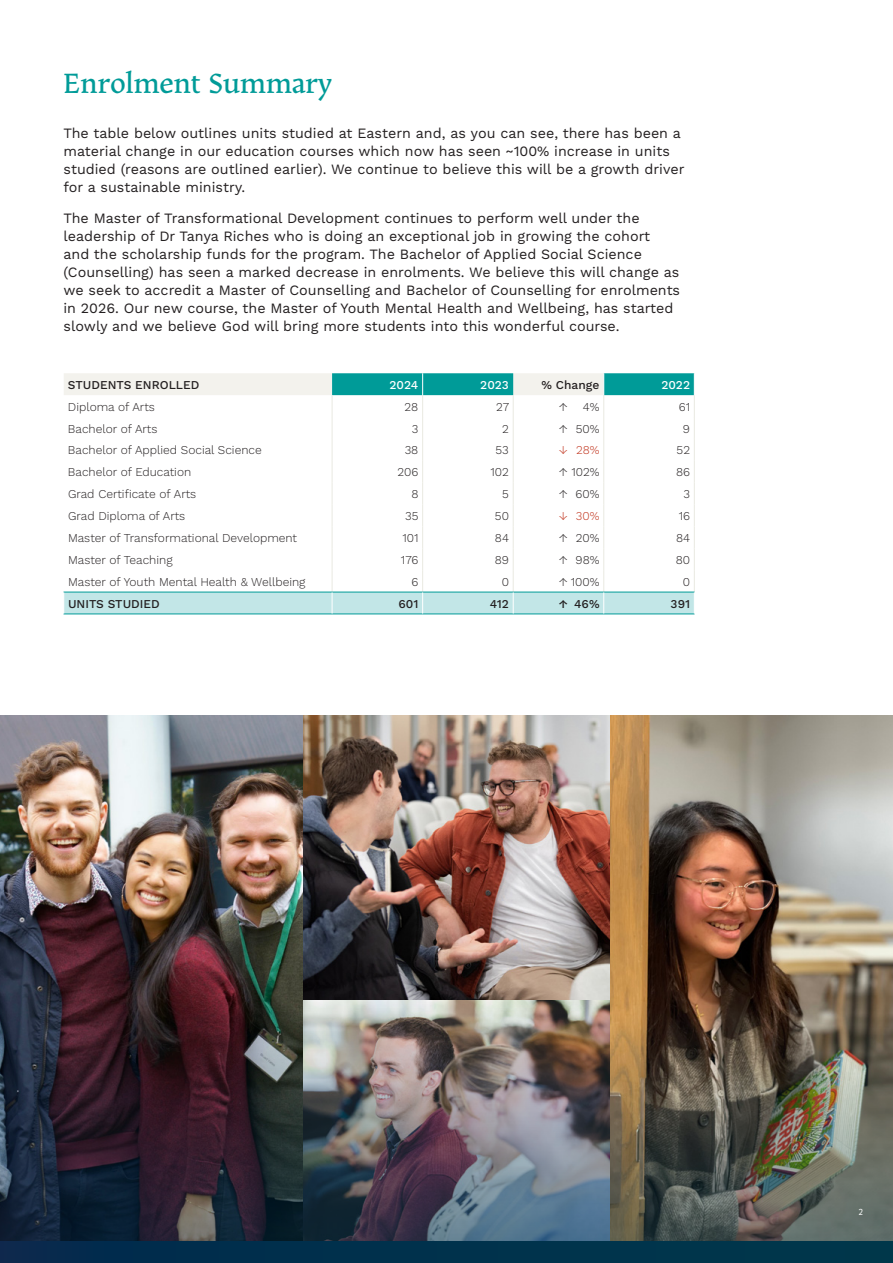
<style>
.page{position:relative;width:893px;height:1263px;background:#fff}
.page>*{position:absolute;margin:0;border:0;box-sizing:border-box;transform-origin:0 0}
.t1{font:600 33px "Karol";color:#009b98}
.t2{font:14.25px/18px "Work Sans";color:#231f20}
.t3{font:300 12px "Work Sans";color:#231f20}
.t4{font:500 12px "Work Sans";color:#231f20}
.t5{font:500 12px "Work Sans";color:#fff}
.t6{font:300 12px "Work Sans";color:#c0311a}
.t7{font:10.5px "Karol Sans";color:#fff}
</style>
<div class="page">
<img style="left:0;top:716px;width:893px;height:526px">
<div style="left:0;top:1242px;width:893px;height:21px;background:#00324c"></div>
<svg style="left:63px;top:373px;width:632px;height:241px"></svg>
<h1 class="t1" style="left:64px;top:62px;width:270px">Enrolment Summary</h1>
<p class="t2" style="left:64px;top:125px;width:622px">The table below outlines units studied at Eastern and, as you can see, there has been a material change in our education courses which now has seen ~100% increase in units studied (reasons are outlined earlier). We continue to believe this will be a growth driver for a sustainable ministry.</p>
<p class="t2" style="left:64px;top:210px;width:618px">The Master of Transformational Development continues to perform well under the leadership of Dr Tanya Riches who is doing an exceptional job in growing the cohort<br>and the scholarship funds for the program. The Bachelor of Applied Social Science (Counselling) has seen a marked decrease in enrolments. We believe this will change as we seek to accredit a Master of Counselling and Bachelor of Counselling for enrolments in 2026. Our new course, the Master of Youth Mental Health and Wellbeing, has started slowly and we believe God will bring more students into this wonderful course.</p>
<p class="t4" style="left:68px;top:378px;width:133px">STUDENTS ENROLLED</p>
<p class="t5" style="left:390px;top:378px;width:30px">2024</p>
<p class="t5" style="left:480px;top:378px;width:30px">2023</p>
<p class="t4" style="left:541px;top:378px;width:59px">% Change</p>
<p class="t5" style="left:661px;top:378px;width:30px">2022</p>
<p class="t3" style="left:68px;top:399px;width:88px">Diploma of Arts</p>
<p class="t3" style="left:405px;top:399px;width:15px">28</p>
<p class="t3" style="left:496px;top:399px;width:14px">27</p>
<p class="t3" style="left:559px;top:399px;width:10px">↑</p>
<p class="t3" style="left:583px;top:399px;width:18px">4%</p>
<p class="t3" style="left:679px;top:399px;width:13px">61</p>
<p class="t3" style="left:68px;top:421px;width:91px">Bachelor of Arts</p>
<p class="t3" style="left:412px;top:421px;width:8px">3</p>
<p class="t3" style="left:502px;top:421px;width:8px">2</p>
<p class="t3" style="left:559px;top:421px;width:42px">↑ 50%</p>
<p class="t3" style="left:683px;top:421px;width:9px">9</p>
<p class="t3" style="left:68px;top:443px;width:195px">Bachelor of Applied Social Science</p>
<p class="t3" style="left:405px;top:443px;width:15px">38</p>
<p class="t3" style="left:496px;top:443px;width:15px">53</p>
<p class="t6" style="left:559px;top:443px;width:42px">↓ 28%</p>
<p class="t3" style="left:677px;top:443px;width:15px">52</p>
<p class="t3" style="left:68px;top:465px;width:125px">Bachelor of Education</p>
<p class="t3" style="left:397px;top:465px;width:22px">206</p>
<p class="t3" style="left:491px;top:465px;width:20px">102</p>
<p class="t3" style="left:559px;top:465px;width:42px">↑ 102%</p>
<p class="t3" style="left:676px;top:465px;width:16px">86</p>
<p class="t3" style="left:68px;top:487px;width:130px">Grad Certificate of Arts</p>
<p class="t3" style="left:411px;top:487px;width:9px">8</p>
<p class="t3" style="left:502px;top:487px;width:8px">5</p>
<p class="t3" style="left:559px;top:487px;width:42px">↑ 60%</p>
<p class="t3" style="left:683px;top:487px;width:8px">3</p>
<p class="t3" style="left:68px;top:509px;width:119px">Grad Diploma of Arts</p>
<p class="t3" style="left:405px;top:509px;width:15px">35</p>
<p class="t3" style="left:495px;top:509px;width:16px">50</p>
<p class="t6" style="left:559px;top:509px;width:42px">↓ 30%</p>
<p class="t3" style="left:679px;top:509px;width:13px">16</p>
<p class="t3" style="left:68px;top:531px;width:231px">Master of Transformational Development</p>
<p class="t3" style="left:402px;top:531px;width:18px">101</p>
<p class="t3" style="left:495px;top:531px;width:16px">84</p>
<p class="t3" style="left:559px;top:531px;width:42px">↑ 20%</p>
<p class="t3" style="left:676px;top:531px;width:16px">84</p>
<p class="t3" style="left:68px;top:553px;width:106px">Master of Teaching</p>
<p class="t3" style="left:401px;top:553px;width:19px">176</p>
<p class="t3" style="left:495px;top:553px;width:16px">89</p>
<p class="t3" style="left:559px;top:553px;width:42px">↑ 98%</p>
<p class="t3" style="left:676px;top:553px;width:16px">80</p>
<p class="t3" style="left:68px;top:574px;width:239px">Master of Youth Mental Health &amp; Wellbeing</p>
<p class="t3" style="left:411px;top:574px;width:8px">6</p>
<p class="t3" style="left:502px;top:574px;width:9px">0</p>
<p class="t3" style="left:559px;top:574px;width:42px">↑ 100%</p>
<p class="t3" style="left:683px;top:574px;width:9px">0</p>
<p class="t4" style="left:68px;top:596px;width:93px">UNITS STUDIED</p>
<p class="t4" style="left:398px;top:596px;width:21px">601</p>
<p class="t4" style="left:490px;top:596px;width:21px">412</p>
<p class="t4" style="left:559px;top:596px;width:42px">↑ 46%</p>
<p class="t4" style="left:671px;top:596px;width:21px">391</p>
<p class="t7" style="left:859px;top:1205px;width:6px">2</p>
</div>
